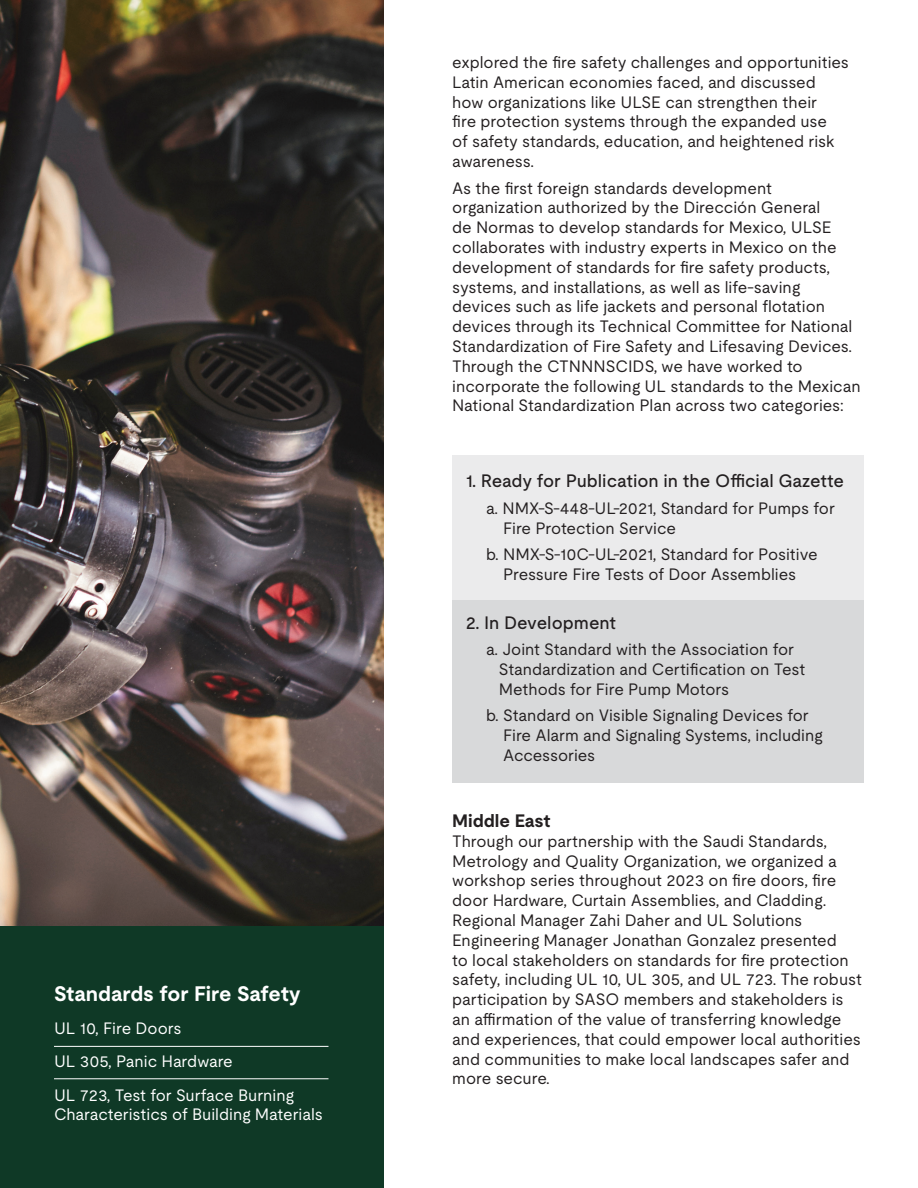
<style>
.page{position:relative;width:918px;height:1188px;background:#fff}
.page>*{position:absolute;margin:0;border:0;box-sizing:border-box;transform-origin:0 0}
.t1{font:700 21px "UL Moderat";letter-spacing:-.005em;color:#fff}
.t2{font:500 18px "UL Moderat";color:#231f20}
.t3{font:700 18px "UL Moderat";color:#231f20}
.t4{font:16.5px/19.8px "UL Moderat";color:#231f20}
.t5{font:16.5px/33.3px "UL Moderat";color:#fff}
</style>
<div class="page">
<div style="left:452px;top:455px;width:412px;height:327px;background:#ebebec"></div>
<div style="left:452px;top:601px;width:412px;height:182px;background:#d8d9da"></div>
<img style="left:0;top:0;width:383px;height:926px">
<div style="left:0;top:926px;width:383px;height:262px;background:#0f3926"></div>
<hr style="left:54px;top:1046px;width:274px;height:1px;background:#fff">
<hr style="left:54px;top:1079px;width:274px;height:1px;background:#fff">
<p class="t1" style="left:54px;top:977px;width:248px">Standards for Fire Safety</p>
<p class="t5" style="left:54px;top:1011px;width:242px">UL 10, Fire Doors<br>UL 305, Panic Hardware<br>UL 723, Test for Surface Burning</p>
<p class="t5" style="left:54px;top:1098px;width:270px">Characteristics of Building Materials</p>
<p class="t4" style="left:452px;top:52px;width:398px">explored the fire safety challenges and opportunities Latin American economies faced, and discussed how organizations like ULSE can strengthen their<br>fire protection systems through the expanded use<br>of safety standards, education, and heightened risk awareness.</p>
<p class="t4" style="left:452px;top:177px;width:410px">As the first foreign standards development organization authorized by the Dirección General<br>de Normas to develop standards for Mexico, ULSE collaborates with industry experts in Mexico on the development of standards for fire safety products, systems, and installations, as well as life-saving devices such as life jackets and personal flotation devices through its Technical Committee for National Standardization of Fire Safety and Lifesaving Devices.<br>Through the CTNNNSCIDS, we have worked to incorporate the following UL standards to the Mexican National Standardization Plan across two categories:</p>
<p class="t2" style="left:466px;top:467px;width:380px">1. Ready for Publication in the Official Gazette</p>
<p class="t4" style="left:503px;top:498px;width:333px;text-indent:-17px">a. NMX-S-448-UL-2021, Standard for Pumps for<br>Fire Protection Service</p>
<p class="t4" style="left:486px;top:544px;width:333px;text-align:center">b. NMX-S-10C-UL-2021, Standard for Positive<br>Pressure Fire Tests of Door Assemblies</p>
<p class="t2" style="left:466px;top:608px;width:152px">2. In Development</p>
<p class="t4" style="left:499px;top:639px;width:308px;text-indent:-13px">a. Joint Standard with the Association for<br>Standardization and Certification on Test<br>Methods for Fire Pump Motors</p>
<p class="t4" style="left:503px;top:705px;width:321px;text-indent:-17px">b. Standard on Visible Signaling Devices for<br>Fire Alarm and Signaling Systems, including<br>Accessories</p>
<p class="t3" style="left:452px;top:807px;width:100px">Middle East</p>
<p class="t4" style="left:452px;top:831px;width:411px">Through our partnership with the Saudi Standards, Metrology and Quality Organization, we organized a workshop series throughout 2023 on fire doors, fire door Hardware, Curtain Assemblies, and Cladding.<br>Regional Manager Zahi Daher and UL Solutions Engineering Manager Jonathan Gonzalez presented<br>to local stakeholders on standards for fire protection safety, including UL 10, UL 305, and UL 723. The robust participation by SASO members and stakeholders is an affirmation of the value of transferring knowledge and experiences, that could empower local authorities and communities to make local landscapes safer and more secure.</p>
</div>
